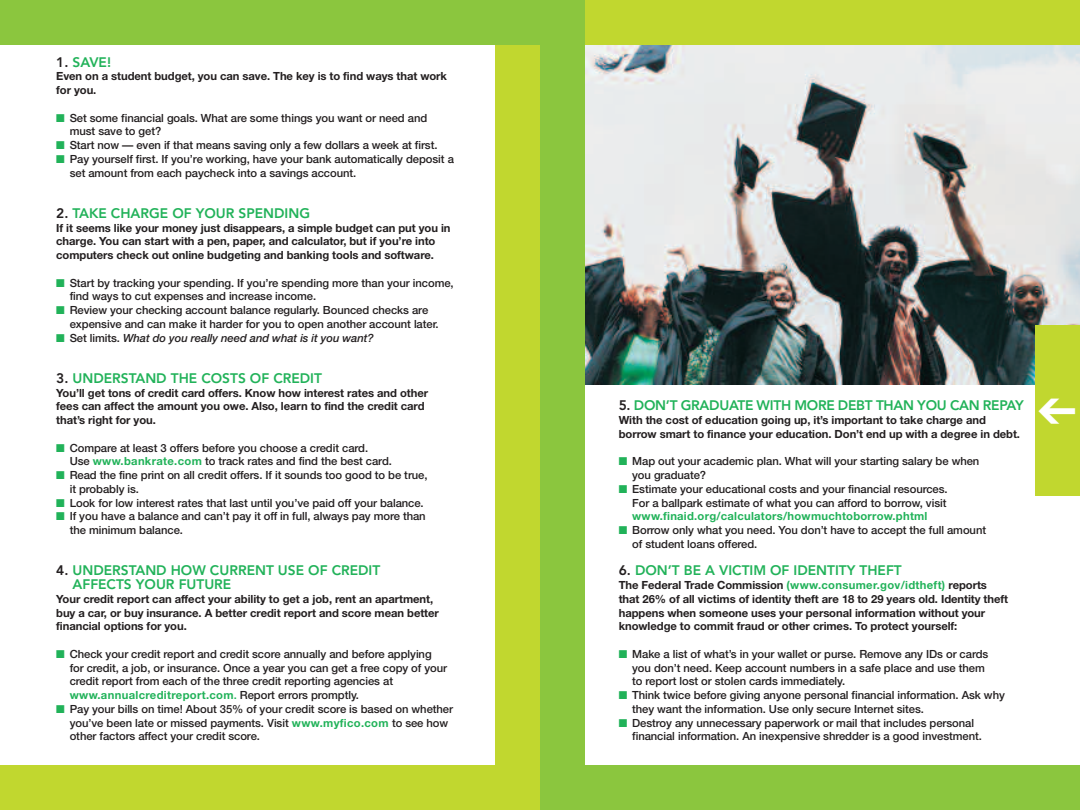
<style>
.page{position:relative;width:1080px;height:810px;background:#fff}
.page>*{position:absolute;margin:0;border:0;box-sizing:border-box;transform-origin:0 0}
.t1{font:800 13.75px/13.8px "Avenir";color:#21b259}
.t2{font:800 13.75px "Avenir";letter-spacing:-.02em;color:#21b259}
.t3{font:500 11.25px/13.8px "Helvetica Neue";letter-spacing:-.005em;color:#231f20}
.t4{font:700 11.25px/13.8px "Helvetica Neue";letter-spacing:-.005em;color:#231f20}
.t5{font:italic 500 11.25px "Helvetica Neue";letter-spacing:-.005em;color:#231f20}
.t6{font:700 11.25px "Helvetica Neue";letter-spacing:.02em;color:#21b259}
.s1{color:#231f20}
.s2{color:#21b259}
.s3{font-style:normal}
.s4{font-weight:700;color:#21b259}
</style>
<div class="page">
<img style="left:585px;top:45px;width:495px;height:339px">
<div style="left:1035px;top:325px;width:45px;height:171px;background:#c1d72f"></div>
<div style="left:585px;top:765px;width:495px;height:45px;background:#8bc63e"></div>
<div style="left:0;top:765px;width:495px;height:45px;background:#c1d72f"></div>
<div style="left:495px;top:0;width:45px;height:810px;background:#c1d72f"></div>
<div style="left:540px;top:0;width:45px;height:810px;background:#8bc63e"></div>
<div style="left:495px;top:0;width:585px;height:45px;background:#c1d72f"></div>
<div style="left:0;top:0;width:585px;height:45px;background:#8bc63e"></div>
<p class="t1" style="left:56px;top:56px;width:56px"><span class="s1">1.</span> SAVE!</p>
<p class="t4" style="left:56px;top:71px;width:392px">Even on a student budget, you can save. The key is to find ways that work for you.</p>
<p class="t3" style="left:70px;top:112px;width:359px;text-indent:-13px"><span class="s2">■</span> Set some financial goals. What are some things you want or need and must save to get?</p>
<p class="t3" style="left:56px;top:139px;width:383px"><span class="s2">■</span> Start now — even if that means saving only a few dollars a week at first.</p>
<p class="t3" style="left:70px;top:153px;width:386px;text-indent:-13px"><span class="s2">■</span> Pay yourself first. If you’re working, have your bank automatically deposit a set amount from each paycheck into a savings account.</p>
<p class="t1" style="left:56px;top:207px;width:255px"><span class="s1">2.</span> TAKE CHARGE OF YOUR SPENDING</p>
<p class="t4" style="left:56px;top:222px;width:396px">If it seems like your money just disappears, a simple budget can put you in charge. You can start with a pen, paper, and calculator, but if you’re into computers check out online budgeting and banking tools and software.</p>
<p class="t3" style="left:70px;top:277px;width:385px;text-indent:-13px"><span class="s2">■</span> Start by tracking your spending. If you’re spending more than your income, find ways to cut expenses and increase income.</p>
<p class="t3" style="left:70px;top:304px;width:370px;text-indent:-13px"><span class="s2">■</span> Review your checking account balance regularly. Bounced checks are expensive and can make it harder for you to open another account later.</p>
<p class="t5" style="left:56px;top:334px;width:319px"><span class="s2">■</span> <span class="s3">Set limits.</span> What do you really need and what is it you want?</p>
<p class="t1" style="left:56px;top:372px;width:267px"><span class="s1">3.</span> UNDERSTAND THE COSTS OF CREDIT</p>
<p class="t4" style="left:56px;top:387px;width:373px">You’ll get tons of credit card offers. Know how interest rates and other fees can affect the amount you owe. Also, learn to find the credit card that’s right for you.</p>
<p class="t3" style="left:70px;top:442px;width:324px;text-indent:-13px"><span class="s2">■</span> Compare at least 3 offers before you choose a credit card.<br>Use <span class="s4">www.bankrate.com</span> to track rates and find the best card.</p>
<p class="t3" style="left:70px;top:469px;width:359px;text-indent:-13px"><span class="s2">■</span> Read the fine print on all credit offers. If it sounds too good to be true, it probably is.</p>
<p class="t3" style="left:56px;top:497px;width:369px"><span class="s2">■</span> Look for low interest rates that last until you’ve paid off your balance.</p>
<p class="t3" style="left:70px;top:511px;width:358px;text-indent:-13px"><span class="s2">■</span> If you have a balance and can’t pay it off in full, always pay more than the minimum balance.</p>
<p class="t1" style="left:73px;top:565px;width:309px;text-indent:-16px"><span class="s1">4.</span> UNDERSTAND HOW CURRENT USE OF CREDIT<br>AFFECTS YOUR FUTURE</p>
<p class="t4" style="left:56px;top:593px;width:384px">Your credit report can affect your ability to get a job, rent an apartment, buy a car, or buy insurance. A better credit report and score mean better financial options for you.</p>
<p class="t3" style="left:70px;top:648px;width:379px;text-indent:-13px"><span class="s2">■</span> Check your credit report and credit score annually and before applying for credit, a job, or insurance. Once a year you can get a free copy of your credit report from each of the three credit reporting agencies at <span class="s4">www.annualcreditreport.com</span><span class="s2">.</span> Report errors promptly.</p>
<p class="t3" style="left:70px;top:703px;width:385px;text-indent:-13px"><span class="s2">■</span> Pay your bills on time! About 35% of your credit score is based on whether you’ve been late or missed payments. Visit <span class="s4">www.myfico.com</span> to see how other factors affect your credit score.</p>
<p class="t2" style="left:619px;top:400px;width:407px"><span class="s1">5.</span> DON’T GRADUATE WITH MORE DEBT THAN YOU CAN REPAY</p>
<p class="t4" style="left:619px;top:414px;width:403px">With the cost of education going up, it’s important to take charge and borrow smart to finance your education. Don’t end up with a degree in debt.</p>
<p class="t3" style="left:632px;top:456px;width:349px;text-indent:-13px"><span class="s2">■</span> Map out your academic plan. What will your starting salary be when you graduate?</p>
<p class="t3" style="left:619px;top:483px;width:330px;text-align:right"><span class="s2">■</span> Estimate your educational costs and your financial resources.<br>For a ballpark estimate of what you can afford to borrow, visit</p>
<p class="t6" style="left:632px;top:512px;width:297px">www.finaid.org/calculators/howmuchtoborrow.phtml</p>
<p class="t3" style="left:632px;top:524px;width:355px;text-indent:-13px"><span class="s2">■</span> Borrow only what you need. You don’t have to accept the full amount of student loans offered.</p>
<p class="t1" style="left:619px;top:565px;width:285px"><span class="s1">6.</span> DON’T BE A VICTIM OF IDENTITY THEFT</p>
<p class="t4" style="left:619px;top:579px;width:391px">The Federal Trade Commission <span class="s2">(www.consumer.gov/idtheft)</span> reports that 26% of all victims of identity theft are 18 to 29 years old. Identity theft happens when someone uses your personal information without your knowledge to commit fraud or other crimes. To protect yourself:</p>
<p class="t3" style="left:632px;top:648px;width:358px;text-indent:-13px"><span class="s2">■</span> Make a list of what’s in your wallet or purse. Remove any IDs or cards you don’t need. Keep account numbers in a safe place and use them to report lost or stolen cards immediately.</p>
<p class="t3" style="left:632px;top:689px;width:374px;text-indent:-13px"><span class="s2">■</span> Think twice before giving anyone personal financial information. Ask why they want the information. Use only secure Internet sites.</p>
<p class="t3" style="left:632px;top:717px;width:351px;text-indent:-13px"><span class="s2">■</span> Destroy any unnecessary paperwork or mail that includes personal financial information. An inexpensive shredder is a good investment.</p>
</div>
